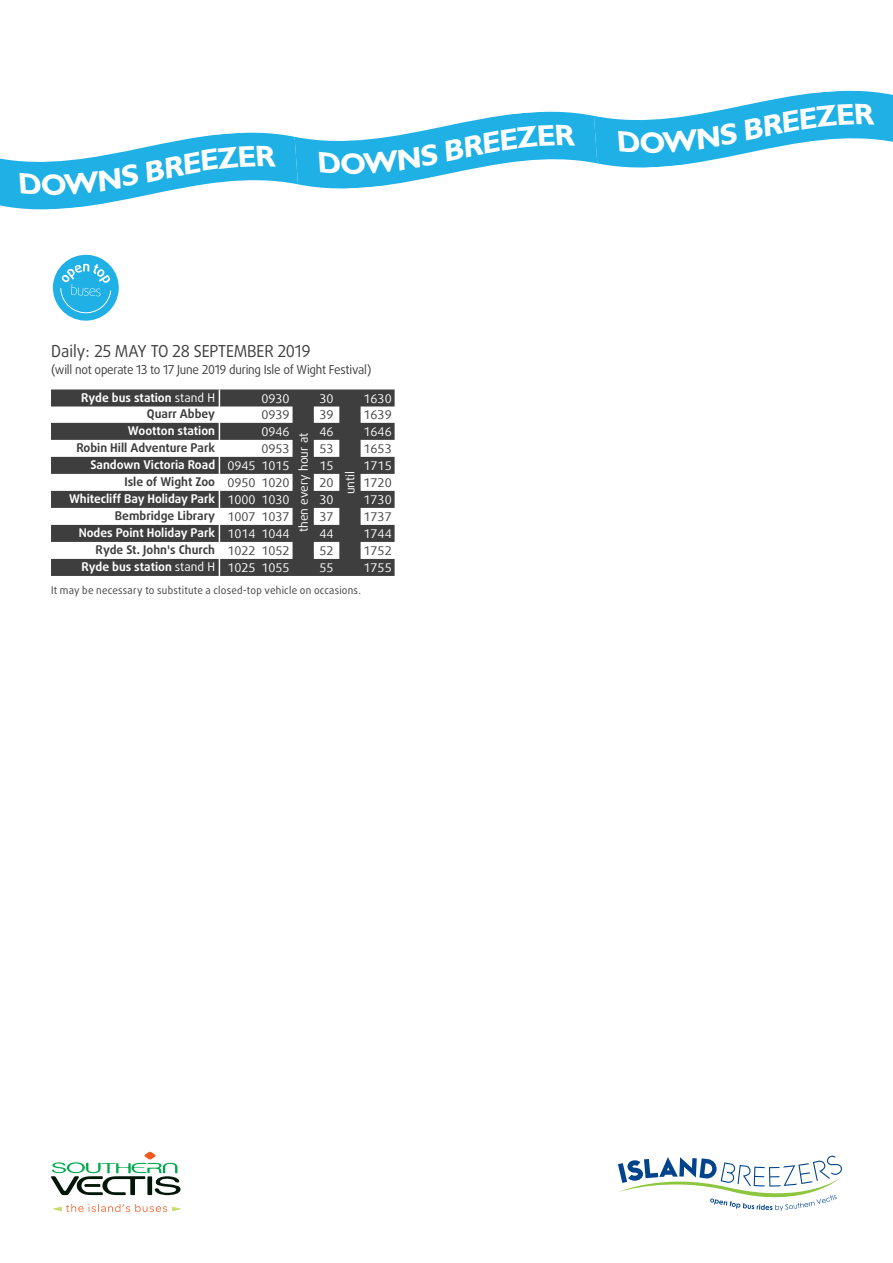
<style>
.page{position:relative;width:893px;height:1263px;background:#fff}
.page>*{position:absolute;margin:0;border:0;box-sizing:border-box;transform-origin:0 0}
.t1{font:700 28.05px "Gill Sans";color:#fff}
.t2{font:16.5px "Daxline Pro";letter-spacing:-.01em;color:#3e3e3f;scale:.95 1}
.t3{font:12.3px "Daxline Pro";letter-spacing:-.02em;color:#3e3e3f;scale:.95 1}
.t4{font:700 12px "Daxline Pro";color:#fff}
.t5{font:12px "Daxline Cyr TF";color:#fff}
.t6{font:700 12px "Daxline Pro";color:#3e3e3f}
.t7{font:12px "Daxline Cyr TF";color:#3e3e3f}
.t8{font:10.5px "Daxline Pro";letter-spacing:.02em;color:#3e3e3f;scale:.95 1}
.s1{font-weight:400}
</style>
<div class="page">
<svg style="left:52px;top:254px;width:67px;height:67px"></svg>
<svg style="left:618px;top:1155px;width:224px;height:56px"></svg>
<svg style="left:51px;top:1152px;width:130px;height:43px"></svg>
<svg style="left:52px;top:1204px;width:130px;height:8px"></svg>
<svg style="left:51px;top:389px;width:344px;height:187px;fill:#3e3e3f"></svg>
<svg style="left:219px;top:389px;width:1px;height:187px"></svg>
<svg style="left:0;top:90px;width:893px;height:120px"></svg>
<p class="t1" style="left:38px;top:169px;width:22px">E</p>
<p class="t1" style="left:338px;top:148px;width:22px">E</p>
<p class="t2" style="left:51px;top:340px;width:275px">Daily: 25 MAY TO 28 SEPTEMBER 2019</p>
<p class="t3" style="left:51px;top:361px;width:339px">(will not operate 13 to 17 June 2019 during Isle of Wight Festival)</p>
<p class="t4" style="left:81px;top:389px;width:136px">Ryde bus station <span class="s1">stand H</span></p>
<p class="t5" style="left:261px;top:391px;width:30px">0930</p>
<p class="t5" style="left:319px;top:391px;width:16px">30</p>
<p class="t5" style="left:363px;top:391px;width:30px">1630</p>
<p class="t6" style="left:147px;top:406px;width:70px">Quarr Abbey</p>
<p class="t7" style="left:261px;top:408px;width:30px">0939</p>
<p class="t7" style="left:319px;top:408px;width:16px">39</p>
<p class="t7" style="left:363px;top:408px;width:30px">1639</p>
<p class="t4" style="left:128px;top:423px;width:89px">Wootton station</p>
<p class="t5" style="left:261px;top:424px;width:30px">0946</p>
<p class="t5" style="left:319px;top:424px;width:16px">46</p>
<p class="t5" style="left:363px;top:424px;width:30px">1646</p>
<p class="t6" style="left:76px;top:440px;width:140px">Robin Hill Adventure Park</p>
<p class="t7" style="left:261px;top:441px;width:30px">0953</p>
<p class="t7" style="left:319px;top:441px;width:16px">53</p>
<p class="t7" style="left:363px;top:441px;width:30px">1653</p>
<p class="t4" style="left:90px;top:457px;width:126px">Sandown Victoria Road</p>
<p class="t5" style="left:227px;top:458px;width:30px">0945</p>
<p class="t5" style="left:261px;top:458px;width:30px">1015</p>
<p class="t5" style="left:319px;top:458px;width:16px">15</p>
<p class="t5" style="left:363px;top:458px;width:30px">1715</p>
<p class="t6" style="left:124px;top:474px;width:92px">Isle of Wight Zoo</p>
<p class="t7" style="left:227px;top:475px;width:30px">0950</p>
<p class="t7" style="left:261px;top:475px;width:30px">1020</p>
<p class="t7" style="left:319px;top:475px;width:16px">20</p>
<p class="t7" style="left:363px;top:475px;width:30px">1720</p>
<p class="t4" style="left:69px;top:491px;width:148px">Whitecliff Bay Holiday Park</p>
<p class="t5" style="left:227px;top:492px;width:30px">1000</p>
<p class="t5" style="left:261px;top:492px;width:30px">1030</p>
<p class="t5" style="left:319px;top:492px;width:16px">30</p>
<p class="t5" style="left:363px;top:492px;width:30px">1730</p>
<p class="t6" style="left:115px;top:508px;width:102px">Bembridge Library</p>
<p class="t7" style="left:227px;top:509px;width:30px">1007</p>
<p class="t7" style="left:261px;top:509px;width:30px">1037</p>
<p class="t7" style="left:319px;top:509px;width:16px">37</p>
<p class="t7" style="left:363px;top:509px;width:30px">1737</p>
<p class="t4" style="left:79px;top:525px;width:138px">Nodes Point Holiday Park</p>
<p class="t5" style="left:227px;top:526px;width:30px">1014</p>
<p class="t5" style="left:261px;top:526px;width:30px">1044</p>
<p class="t5" style="left:319px;top:526px;width:16px">44</p>
<p class="t5" style="left:363px;top:526px;width:30px">1744</p>
<p class="t6" style="left:96px;top:542px;width:121px">Ryde St. John's Church</p>
<p class="t7" style="left:227px;top:543px;width:30px">1022</p>
<p class="t7" style="left:261px;top:543px;width:30px">1052</p>
<p class="t7" style="left:319px;top:543px;width:16px">52</p>
<p class="t7" style="left:363px;top:543px;width:30px">1752</p>
<p class="t4" style="left:81px;top:559px;width:135px">Ryde bus station <span class="s1">stand H</span></p>
<p class="t5" style="left:227px;top:560px;width:30px">1025</p>
<p class="t5" style="left:261px;top:560px;width:30px">1055</p>
<p class="t5" style="left:319px;top:560px;width:16px">55</p>
<p class="t5" style="left:363px;top:560px;width:30px">1755</p>
<p class="t5" style="left:296px;top:532px;width:101px;rotate:-90deg">then every hour at</p>
<p class="t5" style="left:343px;top:494px;width:25px;rotate:-90deg">until</p>
<p class="t8" style="left:51px;top:583px;width:328px">It may be necessary to substitute a closed-top vehicle on occasions.</p>
<p class="t1" style="left:637px;top:127px;width:22px">E</p>
</div>
